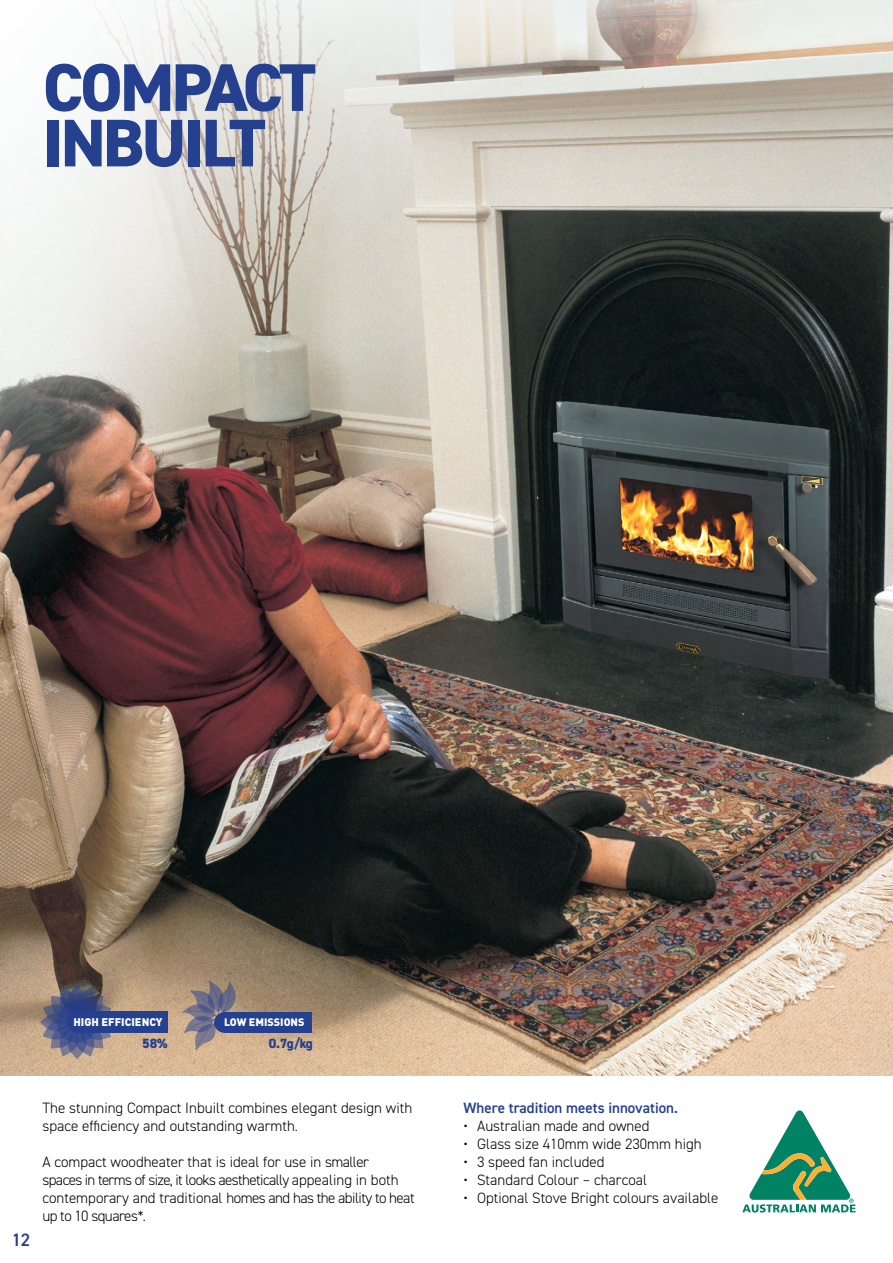
<style>
.page{position:relative;width:893px;height:1263px;background:#fff}
.page>*{position:absolute;margin:0;border:0;box-sizing:border-box;transform-origin:0 0}
.t1{font:800 67.5px/55.5px "DIN2014";letter-spacing:-.04em;color:#25408f}
.t2{font:600 18px "DIN2014";color:#25408f}
.t3{font:300 15px/18px "DIN2014";color:#000}
.t4{font:300 15px/18px "DIN2014";letter-spacing:-.035em;color:#000}
.t5{font:600 15px "DIN2014";color:#25408f}
.t6{font:800 13.5px "DIN2014";color:#25408f}
.t7{font:900 10.95px "DIN";color:#fff}
.t8{font:900 10.8px "DIN";color:#fff}
</style>
<div class="page">
<img style="left:0;top:883px;width:893px;height:193px">
<img style="left:0;top:0;width:893px;height:883px">
<svg style="left:68px;top:985px;width:18px;height:32px"></svg>
<svg style="left:68px;top:1027px;width:18px;height:32px"></svg>
<svg style="left:40px;top:1013px;width:32px;height:18px"></svg>
<svg style="left:43px;top:988px;width:68px;height:68px;background:#767283"></svg>
<div style="left:57px;top:1002px;width:40px;height:40px;background:#2f478c;border-radius:50%"></div>
<div style="left:67px;top:1012px;width:21px;height:21px;background:#25408f;border-radius:50%"></div>
<div style="left:77px;top:1012px;width:90px;height:21px;background:#25408f"></div>
<svg style="left:182px;top:980px;width:54px;height:71px;background:#988a87"></svg>
<div style="left:214px;top:1012px;width:21px;height:21px;background:#25408f;border-radius:50%"></div>
<div style="left:224px;top:1012px;width:88px;height:21px;background:#25408f"></div>
<svg style="left:742px;top:1110px;width:114px;height:103px"></svg>
<h1 class="t1" style="left:43px;top:60px;width:275px">COMPACT<br>INBUILT</h1>
<p class="t7" style="left:73px;top:1014px;width:91px">HIGH EFFICIENCY</p>
<p class="t8" style="left:224px;top:1015px;width:82px">LOW EMISSIONS</p>
<p class="t6" style="left:142px;top:1034px;width:27px">58%</p>
<p class="t6" style="left:269px;top:1034px;width:45px">0.7g/kg</p>
<p class="t2" style="left:12px;top:1228px;width:20px">12</p>
<p class="t3" style="left:43px;top:1099px;width:371px">The stunning Compact Inbuilt combines elegant design with space efficiency and outstanding warmth.</p>
<p class="t4" style="left:43px;top:1153px;width:374px">A compact woodheater that is ideal for use in smaller<br>spaces in terms of size, it looks aesthetically appealing in both contemporary and traditional homes and has the ability to heat up to 10 squares*.</p>
<p class="t5" style="left:464px;top:1098px;width:216px">Where tradition meets innovation.</p>
<p class="t3" style="left:464px;top:1117px;width:187px">• Australian made and owned</p>
<p class="t3" style="left:464px;top:1135px;width:240px">• Glass size 410mm wide 230mm high</p>
<p class="t3" style="left:464px;top:1153px;width:142px">• 3 speed fan included</p>
<p class="t3" style="left:464px;top:1171px;width:185px">• Standard Colour – charcoal</p>
<p class="t3" style="left:464px;top:1189px;width:256px">• Optional Stove Bright colours available</p>
</div>
